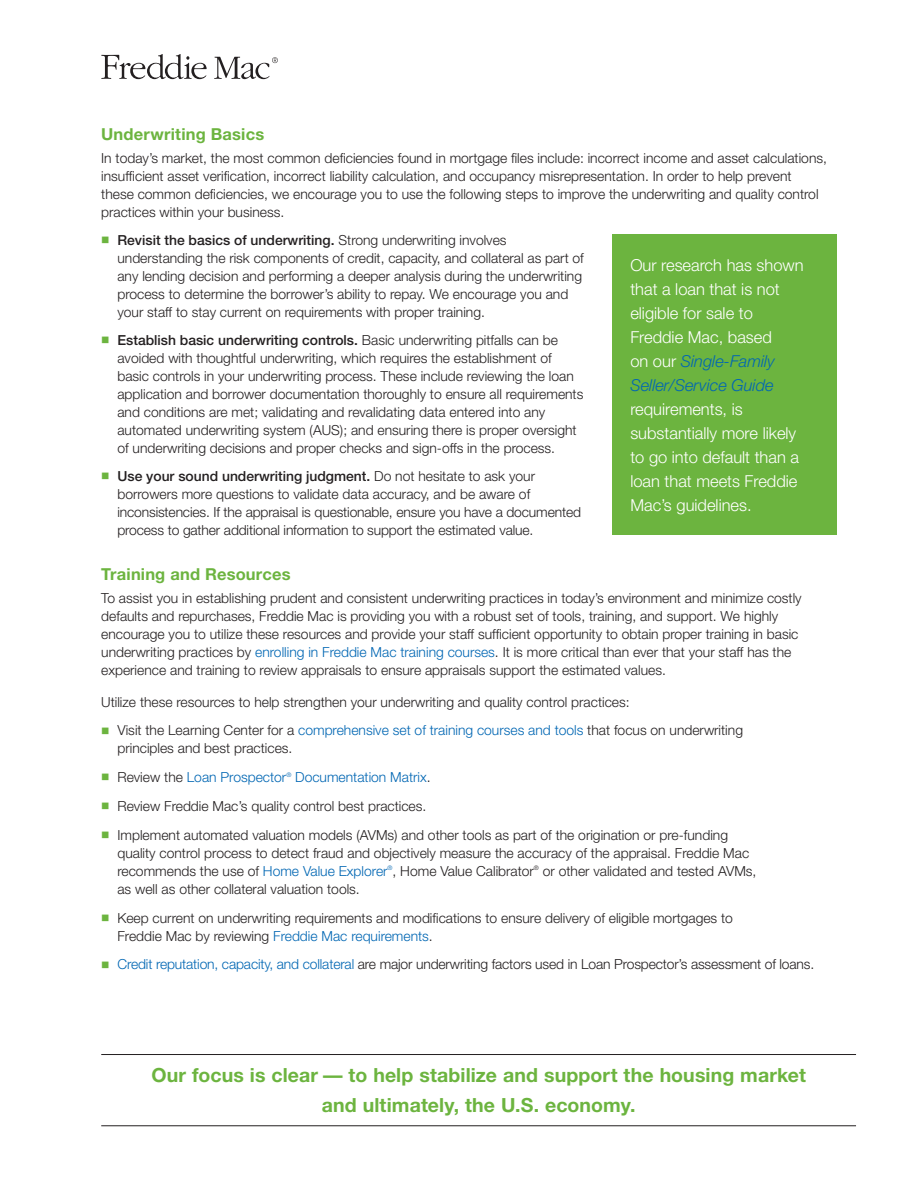
<style>
.page{position:relative;width:918px;height:1188px;background:#fff}
.page>*{position:absolute;margin:0;border:0;box-sizing:border-box;transform-origin:0 0}
.Subhead{font:700 19.5px/30px "Helvetica Neue";letter-spacing:.005em;color:#6cb43f;text-align:center}
.Normal__Web{font:300 16.5px/24px "Helvetica Neue";color:#fff}
.Subhead-2{font:700 16.5px "Helvetica Neue";letter-spacing:.01em;color:#6cb43f}
.Body_Text{font:300 13.8px/18px "Helvetica Neue";color:#231f20}
.Body_Text_Indent{font:300 13.8px/18px "Helvetica Neue";color:#231f20}
.Body_Text-2{font:300 13.8px "Helvetica Neue";color:#0166b3}
.Body_Text-3{font:300 6.3px "Helvetica Neue";color:#0166b3}
.Body_Text-4{font:300 6.3px "Helvetica Neue";color:#231f20}
.s1{color:#6cb43f}
.s2{font-weight:500}
.s3{color:#0166b3}
.s4{color:#231f20}
.s5{font-style:italic;color:#0166b3}
</style>
<div class="page">
<div style="left:612px;top:234px;width:225px;height:300px;background:#6cb43f"></div>
<hr style="left:101px;top:1054px;width:755px;height:1px;background:#231f20">
<hr style="left:101px;top:1125px;width:755px;height:1px;background:#231f20">
<svg style="left:101px;top:54px;width:106px;height:25px"></svg>
<svg style="left:214px;top:57px;width:64px;height:22px"></svg>
<p class="Subhead-2" style="left:101px;top:124px;width:164px">Underwriting Basics</p>
<p class="Body_Text" style="left:101px;top:149px;width:727px">In today’s market, the most common deficiencies found in mortgage files include: incorrect income and asset calculations, insufficient asset verification, incorrect liability calculation, and occupancy misrepresentation. In order to help prevent these common deficiencies, we encourage you to use the following steps to improve the underwriting and quality control practices within your business.</p>
<p class="Body_Text_Indent" style="left:117px;top:231px;width:468px;text-indent:-16px"><span class="s1">■</span> <span class="s2">Revisit the basics of underwriting.</span> Strong underwriting involves understanding the risk components of credit, capacity, and collateral as part of any lending decision and performing a deeper analysis during the underwriting process to determine the borrower’s ability to repay. We encourage you and your staff to stay current on requirements with proper training.</p>
<p class="Body_Text_Indent" style="left:117px;top:331px;width:467px;text-indent:-16px"><span class="s1">■</span> <span class="s2">Establish basic underwriting controls.</span> Basic underwriting pitfalls can be avoided with thoughtful underwriting, which requires the establishment of basic controls in your underwriting process. These include reviewing the loan application and borrower documentation thoroughly to ensure all requirements and conditions are met; validating and revalidating data entered into any automated underwriting system (AUS); and ensuring there is proper oversight of underwriting decisions and proper checks and sign-offs in the process.</p>
<p class="Body_Text_Indent" style="left:117px;top:466px;width:465px;text-indent:-16px"><span class="s1">■</span> <span class="s2">Use your sound underwriting judgment.</span> Do not hesitate to ask your borrowers more questions to validate data accuracy, and be aware of inconsistencies. If the appraisal is questionable, ensure you have a documented process to gather additional information to support the estimated value.</p>
<p class="Subhead-2" style="left:101px;top:564px;width:191px">Training and Resources</p>
<p class="Body_Text" style="left:101px;top:589px;width:702px">To assist you in establishing prudent and consistent underwriting practices in today’s environment and minimize costly defaults and repurchases, Freddie Mac is providing you with a robust set of tools, training, and support. We highly encourage you to utilize these resources and provide your staff sufficient opportunity to obtain proper training in basic underwriting practices by <span class="s3">enrolling in Freddie Mac training courses</span>. It is more critical than ever that your staff has the experience and training to review appraisals to ensure appraisals support the estimated values.</p>
<p class="Body_Text" style="left:101px;top:692px;width:530px">Utilize these resources to help strengthen your underwriting and quality control practices:</p>
<p class="Body_Text" style="left:117px;top:721px;width:627px;text-indent:-16px"><span class="s1">■</span> Visit the Learning Center for a <span class="s3">comprehensive set of training courses and tools</span> that focus on underwriting principles and best practices.</p>
<p class="Body_Text-2" style="left:101px;top:769px;width:187px"><span class="s1">■</span> <span class="s4">Review the</span> Loan Prospector</p>
<p class="Body_Text-3" style="left:286px;top:770px;width:6px">®</p>
<p class="Body_Text-2" style="left:295px;top:769px;width:137px">Documentation Matrix<span class="s4">.</span></p>
<p class="Body_Text" style="left:101px;top:797px;width:327px"><span class="s1">■</span> Review Freddie Mac’s quality control best practices.</p>
<p class="Body_Text" style="left:117px;top:826px;width:633px;text-indent:-16px"><span class="s1">■</span> Implement automated valuation models (AVMs) and other tools as part of the origination or pre-funding quality control process to detect fraud and objectively measure the accuracy of the appraisal. Freddie Mac recommends the use of <span class="s3">Home Value Explorer</span> , Home Value Calibrator</p>
<p class="Normal__Web" style="left:630px;top:253px;width:175px">Our research has shown that a loan that is not eligible for sale to<br>Freddie Mac, based<br>on our <span class="s5">Single-Family<br>Seller/Service Guide </span>requirements, is substantially more likely to go into default than a loan that meets Freddie<br>Mac’s guidelines.</p>
<p class="Body_Text-3" style="left:388px;top:864px;width:6px">®</p>
<p class="Body_Text-4" style="left:534px;top:864px;width:6px">®</p>
<p class="Body_Text" style="left:543px;top:862px;width:215px">or other validated and tested AVMs,</p>
<p class="Body_Text" style="left:117px;top:880px;width:244px">as well as other collateral valuation tools.</p>
<p class="Body_Text" style="left:117px;top:908px;width:617px;text-indent:-16px"><span class="s1">■</span> Keep current on underwriting requirements and modifications to ensure delivery of eligible mortgages to<br>Freddie Mac by reviewing <span class="s3">Freddie Mac requirements</span>.</p>
<p class="Body_Text" style="left:101px;top:955px;width:715px"><span class="s1">■</span> <span class="s3">Credit reputation, capacity, and collateral</span> are major underwriting factors used in Loan Prospector’s assessment of loans.</p>
<p class="Subhead" style="left:151px;top:1060px;width:656px">Our focus is clear — to help stabilize and support the housing market and ultimately, the U.S. economy.</p>
</div>
